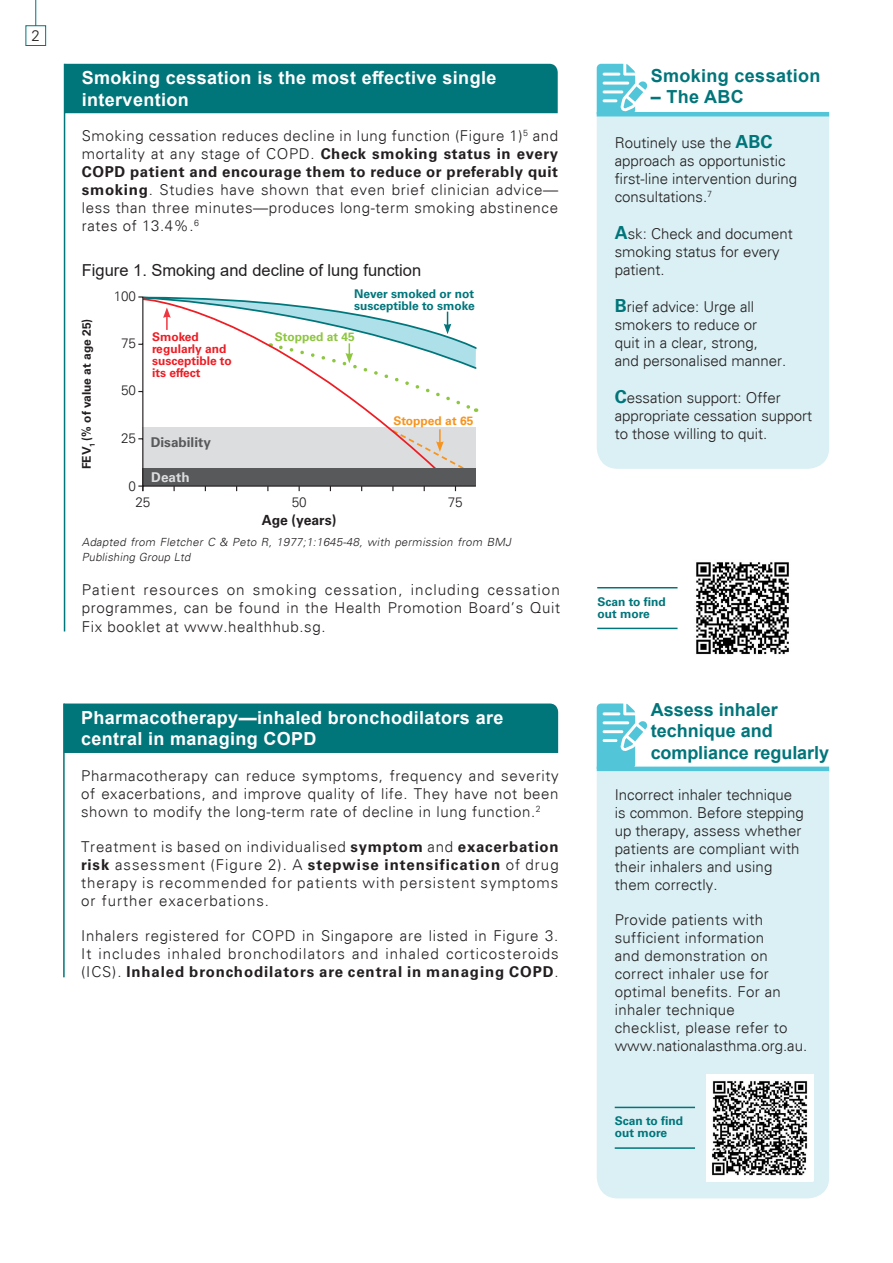
<style>
.page{position:relative;width:893px;height:1263px;background:#fff}
.page>*{position:absolute;margin:0;border:0;box-sizing:border-box;transform-origin:0 0}
.t1{font:700 18px/21.6px "Arial";letter-spacing:.02em;color:#fff}
.t2{font:700 18px/21.6px "Arial";color:#00757a}
.t3{font:700 18px "Arial";letter-spacing:.02em;color:#00757a}
.t4{font:16.5px "Arial";color:#231f20}
.t5{font:300 15px/18px "Univers";letter-spacing:.01em;color:#231f20}
.t6{font:700 13.95px "Univers";letter-spacing:-.01em;color:#231f20}
.t7{font:300 13.5px "Univers";color:#231f20}
.t8{font:700 13.5px "Univers";color:#58595b}
.t9{font:700 13.5px "Univers";color:#dcddde}
.t10{font:700 12px/12px "Univers";color:#00757a}
.t11{font:700 12px/12px "Univers";color:#ed1d24}
.t12{font:700 12px "Univers";color:#231f20}
.t13{font:700 12px "Univers";color:#8dc63f}
.t14{font:700 12px "Univers";color:#f7941e}
.t15{font:italic 300 11.25px/15px "Univers";color:#231f20}
.s1{font-weight:700}
.s2{font-weight:700;font-size:18px;color:#00757a}
</style>
<div class="page">
<div style="left:597px;top:116px;width:232px;height:353px;background:#daf0f4"></div>
<div style="left:597px;top:771px;width:232px;height:427px;background:#daf0f4"></div>
<hr style="left:64px;top:64px;width:1px;height:567px;background:#00757a">
<div style="left:65px;top:64px;width:493px;height:49px;background:#00757a"></div>
<hr style="left:63px;top:703px;width:2px;height:274px;background:#00757a">
<div style="left:64px;top:703px;width:494px;height:50px;background:#00757a"></div>
<hr style="left:597px;top:112px;width:232px;height:4px;background:#52c6d8">
<svg style="left:597px;top:64px;width:51px;height:48px"></svg>
<svg style="left:138px;top:296px;width:338px;height:196px"></svg>
<hr style="left:597px;top:767px;width:232px;height:4px;background:#52c6d8">
<svg style="left:597px;top:703px;width:51px;height:64px"></svg>
<div style="left:26px;top:25px;width:20px;height:21px;border:1px solid #00757a"></div>
<svg style="left:35px;top:0;width:1px;height:26px"></svg>
<svg style="left:390px;top:428px;width:76px;height:43px;background:#d4cac6"></svg>
<svg style="left:142px;top:298px;width:336px;height:115px"></svg>
<hr style="left:597px;top:628px;width:80px;height:1px;background:#00757a">
<hr style="left:597px;top:587px;width:80px;height:1px;background:#00757a">
<img style="left:696px;top:562px;width:93px;height:93px">
<hr style="left:615px;top:1147px;width:80px;height:2px;background:#00757a">
<hr style="left:615px;top:1107px;width:80px;height:1px;background:#00757a">
<img style="left:706px;top:1074px;width:107px;height:107px">
<p class="t5" style="left:32px;top:27px;width:10px">2</p>
<p class="t1" style="left:82px;top:67px;width:416px">Smoking cessation is the most effective single intervention</p>
<p class="t5" style="left:82px;top:127px;width:478px;text-align:justify">Smoking cessation reduces decline in lung function (Figure 1)<sup>5</sup> and mortality at any stage of COPD. <span class="s1">Check smoking status in every COPD patient and encourage them to reduce or preferably quit smoking</span>. Studies have shown that even brief clinician advice— less than three minutes—produces long-term smoking abstinence rates of 13.4%.<sup>6</sup></p>
<p class="t4" style="left:82px;top:259px;width:341px">Figure 1. Smoking and decline of lung function</p>
<p class="t12" style="left:80px;top:469px;width:152px;rotate:-90deg">FEV<sub>1</sub> (% of value at age 25)</p>
<p class="t7" style="left:114px;top:289px;width:24px">100</p>
<p class="t7" style="left:121px;top:335px;width:17px">75</p>
<p class="t7" style="left:121px;top:382px;width:17px">50</p>
<p class="t7" style="left:121px;top:430px;width:17px">25</p>
<p class="t7" style="left:129px;top:478px;width:9px">0</p>
<p class="t10" style="left:354px;top:287px;width:122px">Never smoked or not susceptible to smoke</p>
<p class="t11" style="left:152px;top:330px;width:81px">Smoked regularly and susceptible to its effect</p>
<p class="t13" style="left:275px;top:330px;width:81px">Stopped at 45</p>
<p class="t8" style="left:151px;top:434px;width:62px">Disability</p>
<p class="t9" style="left:151px;top:470px;width:40px">Death</p>
<p class="t14" style="left:394px;top:414px;width:81px">Stopped at 65</p>
<p class="t7" style="left:135px;top:494px;width:17px">25</p>
<p class="t7" style="left:292px;top:494px;width:17px">50</p>
<p class="t7" style="left:448px;top:494px;width:17px">75</p>
<p class="t6" style="left:262px;top:512px;width:76px">Age (years)</p>
<p class="t15" style="left:82px;top:535px;width:433px">Adapted from Fletcher C &amp; Peto R, 1977;1:1645-48, with permission from BMJ<br>Publishing Group Ltd</p>
<p class="t5" style="left:82px;top:581px;width:480px;text-align:justify">Patient resources on smoking cessation, including cessation programmes, can be found in the Health Promotion Board’s Quit Fix booklet at www.healthhub.sg.</p>
<p class="t1" style="left:81px;top:707px;width:424px">Pharmacotherapy—inhaled bronchodilators are central in managing COPD</p>
<p class="t5" style="left:81px;top:766px;width:479px;text-align:justify">Pharmacotherapy can reduce symptoms, frequency and severity of exacerbations, and improve quality of life. They have not been shown to modify the long-term rate of decline in lung function.<sup>2</sup></p>
<p class="t5" style="left:81px;top:837px;width:479px;text-align:justify">Treatment is based on individualised <span class="s1">symptom</span> and <span class="s1">exacerbation risk</span> assessment (Figure 2). A <span class="s1">stepwise intensification</span> of drug therapy is recommended for patients with persistent symptoms or further exacerbations.</p>
<p class="t5" style="left:81px;top:926px;width:479px;text-align:justify">Inhalers registered for COPD in Singapore are listed in Figure 3.<br>It includes inhaled bronchodilators and inhaled corticosteroids (ICS). <span class="s1">Inhaled bronchodilators are central in managing COPD</span>.</p>
<p class="t3" style="left:651px;top:63px;width:171px">Smoking cessation</p>
<p class="t2" style="left:651px;top:87px;width:95px">– The ABC</p>
<p class="t5" style="left:615px;top:134px;width:184px">Routinely use the <span class="s2">ABC </span>approach as opportunistic first-line intervention during consultations.<sup>7</sup></p>
<p class="t5" style="left:615px;top:225px;width:180px"><span class="s2">A</span>sk: Check and document smoking status for every patient.</p>
<p class="t5" style="left:615px;top:298px;width:173px"><span class="s2">B</span>rief advice: Urge all smokers to reduce or<br>quit in a clear, strong,<br>and personalised manner.</p>
<p class="t5" style="left:615px;top:389px;width:199px"><span class="s2">C</span>essation support: Offer appropriate cessation support to those willing to quit.</p>
<p class="t10" style="left:597px;top:596px;width:70px">Scan to find out more</p>
<p class="t2" style="left:651px;top:699px;width:180px">Assess inhaler technique and compliance regularly</p>
<p class="t5" style="left:615px;top:786px;width:191px">Incorrect inhaler technique is common. Before stepping up therapy, assess whether patients are compliant with their inhalers and using them correctly.</p>
<p class="t5" style="left:615px;top:911px;width:194px">Provide patients with sufficient information<br>and demonstration on correct inhaler use for optimal benefits. For an inhaler technique<br>checklist, please refer to www.nationalasthma.org.au.</p>
<p class="t10" style="left:615px;top:1115px;width:70px">Scan to find out more</p>
</div>
